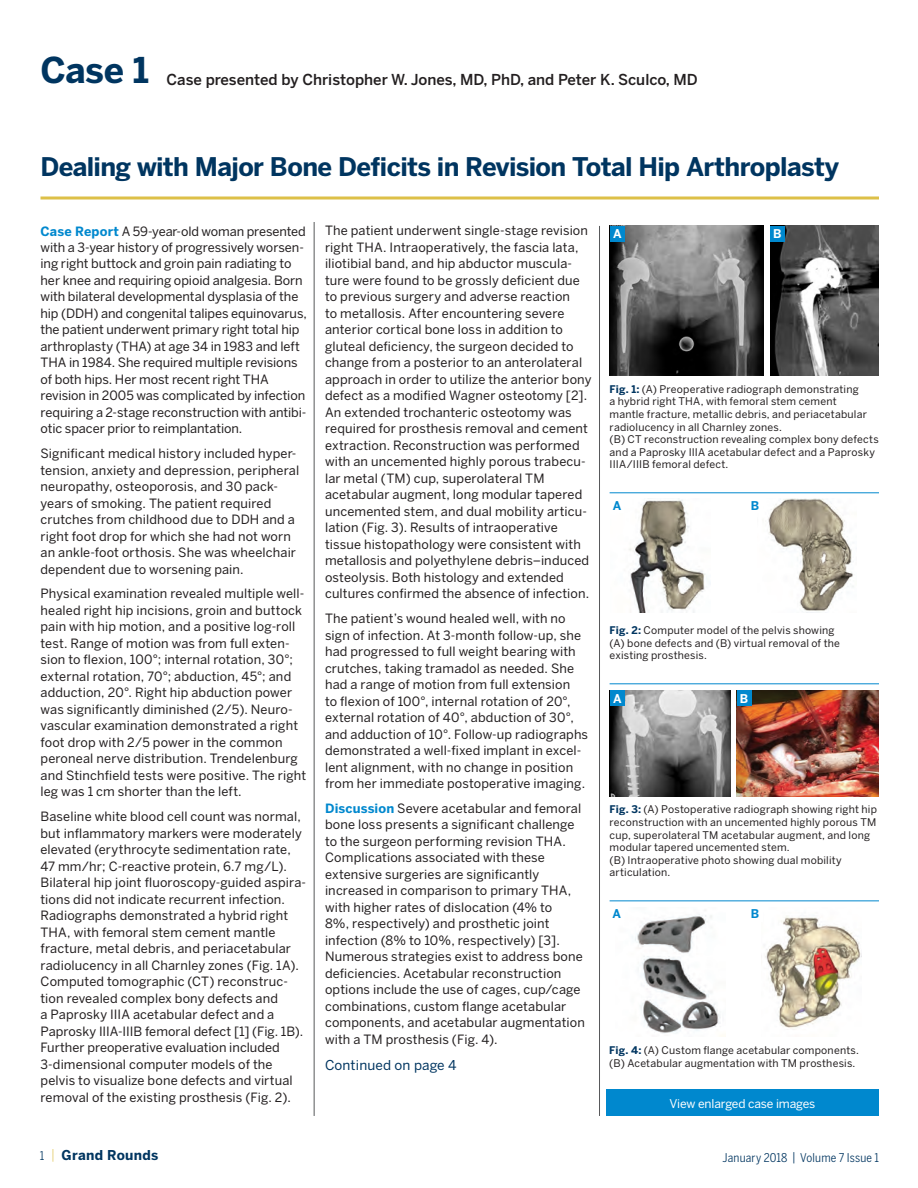
<style>
.page{position:relative;width:918px;height:1188px;background:#fff}
.page>*{position:absolute;margin:0;border:0;box-sizing:border-box;transform-origin:0 0}
._1_Headline{font:700 35.25px "Benton Sans";color:#003560}
._1_Headline-2{font:700 25.5px "Benton Sans";letter-spacing:-.025em;color:#003560}
.t1{font:500 15px "Benton Sans";color:#231f20}
.body_copy_final{font:13.5px "Benton Sans";letter-spacing:.01em;color:#003560}
.t2{font:700 13.5px "Benton Sans";letter-spacing:.02em;color:#003560}
.March_bodycopy{font:12.75px/16.5px "Benton Sans";letter-spacing:.01em;color:#231f20}
.t3{font:12px "Benton Sans Condensed";letter-spacing:.015em;color:#003560}
.t4{font:12px "Benton Sans";letter-spacing:-.01em;color:#fff}
.t5{font:700 12px "Benton Sans";color:#0088ce}
.t6{font:700 12px "Benton Sans";color:#fff}
.body_copy_final-2{font:10.5px/12.6px "Benton Sans";letter-spacing:.02em;color:#231f20}
.s1{font-weight:700;color:#0088ce}
.s2{font-family:"Benton Sans Condensed";font-weight:400;font-size:12px}
.s3{font-weight:300;color:#ddc048}
.s4{font-weight:700;color:#003560}
</style>
<div class="page">
<hr style="left:599px;top:226px;width:1px;height:890px;background:#57585a">
<svg style="left:40px;top:196px;width:839px;height:4px;background:#e5cf75"></svg>
<hr style="left:610px;top:683px;width:269px;height:1px;background:#0088ce">
<hr style="left:610px;top:900px;width:269px;height:1px;background:#0088ce">
<hr style="left:610px;top:492px;width:269px;height:1px;background:#0088ce">
<hr style="left:314px;top:222px;width:1px;height:894px;background:#57585a">
<img style="left:629px;top:498px;width:76px;height:114px">
<img style="left:768px;top:498px;width:86px;height:113px">
<img style="left:610px;top:691px;width:120px;height:105px">
<img style="left:737px;top:691px;width:142px;height:105px">
<div style="left:610px;top:691px;width:14px;height:15px;background:#0088ce"></div>
<div style="left:737px;top:691px;width:14px;height:15px;background:#0088ce"></div>
<img style="left:635px;top:910px;width:91px;height:127px">
<img style="left:765px;top:916px;width:96px;height:114px">
<img style="left:610px;top:226px;width:153px;height:149px">
<img style="left:770px;top:226px;width:109px;height:149px">
<div style="left:610px;top:226px;width:14px;height:15px;background:#0088ce"></div>
<div style="left:770px;top:226px;width:15px;height:15px;background:#0088ce"></div>
<div style="left:606px;top:1090px;width:273px;height:26px;background:#0088ce"></div>
<p class="_1_Headline" style="left:40px;top:48px;width:110px">Case 1</p>
<p class="t1" style="left:166px;top:70px;width:533px">Case presented by Christopher W. Jones, MD, PhD, and Peter K. Sculco, MD</p>
<p class="_1_Headline-2" style="left:40px;top:150px;width:800px">Dealing with Major Bone Deficits in Revision Total Hip Arthroplasty</p>
<p class="March_bodycopy" style="left:40px;top:223px;width:268px"><span class="s1">Case Report</span> A 59-year-old woman presented with a 3-year history of progressively worsen&shy;ing right buttock and groin pain radiating to her knee and requiring opioid analgesia. Born with bilateral developmental dysplasia of the hip (DDH) and congenital talipes equinovarus, the patient underwent primary right total hip arthroplasty (THA) at age 34 in 1983 and left THA in 1984. She required multiple revisions of both hips. Her most recent right THA revision in 2005 was complicated by infection requiring a 2-stage reconstruction with antibi&shy;otic spacer prior to reimplantation.</p>
<p class="March_bodycopy" style="left:40px;top:445px;width:260px">Significant medical history included hyper&shy;tension, anxiety and depression, peripheral neuropathy, osteoporosis, and 30 pack&shy;years of smoking. The patient required crutches from childhood due to DDH and a right foot drop for which she had not worn an ankle-foot orthosis. She was wheelchair dependent due to worsening pain.</p>
<p class="March_bodycopy" style="left:40px;top:586px;width:267px">Physical examination revealed multiple well&shy;healed right hip incisions, groin and buttock pain with hip motion, and a positive log-roll test. Range of motion was from full exten&shy;sion to flexion, 100°; internal rotation, 30°; external rotation, 70°; abduction, 45°; and adduction, 20°. Right hip abduction power was significantly diminished (2/5). Neuro&shy;vascular examination demonstrated a right foot drop with 2/5 power in the common peroneal nerve distribution. Trendelenburg and Stinchfield tests were positive. The right leg was 1 cm shorter than the left.</p>
<p class="March_bodycopy" style="left:40px;top:808px;width:267px">Baseline white blood cell count was normal, but inflammatory markers were moderately elevated (erythrocyte sedimentation rate, 47 mm/hr; C-reactive protein, 6.7 mg/L).<br>Bilateral hip joint fluoroscopy-guided aspira&shy;tions did not indicate recurrent infection.<br>Radiographs demonstrated a hybrid right THA, with femoral stem cement mantle fracture, metal debris, and periacetabular radiolucency in all Charnley zones (Fig. 1A).<br>Computed tomographic (CT) reconstruc&shy;tion revealed complex bony defects and<br>a Paprosky IIIA acetabular defect and a Paprosky IIIA-IIIB femoral defect [1] (Fig. 1B).<br>Further preoperative evaluation included 3-dimensional computer models of the pelvis to visualize bone defects and virtual removal of the existing prosthesis (Fig. 2).</p>
<p class="t2" style="left:40px;top:1146px;width:120px"><span class="s2">1</span> <span class="s3">|</span> Grand Rounds</p>
<p class="March_bodycopy" style="left:325px;top:223px;width:268px">The patient underwent single-stage revision right THA. Intraoperatively, the fascia lata, iliotibial band, and hip abductor muscula&shy;ture were found to be grossly deficient due to previous surgery and adverse reaction<br>to metallosis. After encountering severe anterior cortical bone loss in addition to gluteal deficiency, the surgeon decided to change from a posterior to an anterolateral approach in order to utilize the anterior bony defect as a modified Wagner osteotomy [2].<br>An extended trochanteric osteotomy was required for prosthesis removal and cement extraction. Reconstruction was performed with an uncemented highly porous trabecu&shy;lar metal (TM) cup, superolateral TM acetabular augment, long modular tapered uncemented stem, and dual mobility articu&shy;lation (Fig. 3). Results of intraoperative tissue histopathology were consistent with metallosis and polyethylene debris–induced osteolysis. Both histology and extended cultures confirmed the absence of infection.</p>
<p class="March_bodycopy" style="left:325px;top:610px;width:265px">The patient’s wound healed well, with no sign of infection. At 3-month follow-up, she had progressed to full weight bearing with crutches, taking tramadol as needed. She had a range of motion from full extension<br>to flexion of 100°, internal rotation of 20°, external rotation of 40°, abduction of 30°, and adduction of 10°. Follow-up radiographs demonstrated a well-fixed implant in excel&shy;lent alignment, with no change in position from her immediate postoperative imaging.</p>
<p class="March_bodycopy" style="left:325px;top:800px;width:261px"><span class="s1">Discussion</span> Severe acetabular and femoral bone loss presents a significant challenge to the surgeon performing revision THA.<br>Complications associated with these extensive surgeries are significantly increased in comparison to primary THA, with higher rates of dislocation (4% to<br>8%, respectively) and prosthetic joint infection (8% to 10%, respectively) [3].<br>Numerous strategies exist to address bone deficiencies. Acetabular reconstruction options include the use of cages, cup/cage combinations, custom flange acetabular components, and acetabular augmentation with a TM prosthesis (Fig. 4).</p>
<p class="body_copy_final" style="left:325px;top:1056px;width:133px">Continued on page 4</p>
<p class="t6" style="left:613px;top:226px;width:10px">A</p>
<p class="t6" style="left:773px;top:226px;width:10px">B</p>
<p class="body_copy_final-2" style="left:610px;top:383px;width:271px"><span class="s4">Fig. 1:</span> (A) Preoperative radiograph demonstrating<br>a hybrid right THA, with femoral stem cement<br>mantle fracture, metallic debris, and periacetabular radiolucency in all Charnley zones.<br>(B) CT reconstruction revealing complex bony defects and a Paprosky IIIA acetabular defect and a Paprosky IIIA/IIIB femoral defect.</p>
<p class="t5" style="left:613px;top:498px;width:10px">A</p>
<p class="t5" style="left:751px;top:498px;width:10px">B</p>
<p class="body_copy_final-2" style="left:610px;top:624px;width:232px"><span class="s4">Fig. 2:</span> Computer model of the pelvis showing (A) bone defects and (B) virtual removal of the existing prosthesis.</p>
<p class="t6" style="left:613px;top:691px;width:10px">A</p>
<p class="t6" style="left:740px;top:691px;width:10px">B</p>
<p class="body_copy_final-2" style="left:610px;top:803px;width:269px"><span class="s4">Fig. 3:</span> (A) Postoperative radiograph showing right hip reconstruction with an uncemented highly porous TM cup, superolateral TM acetabular augment, and long modular tapered uncemented stem.<br>(B) Intraoperative photo showing dual mobility articulation.</p>
<p class="t5" style="left:612px;top:907px;width:10px">A</p>
<p class="t5" style="left:751px;top:907px;width:10px">B</p>
<p class="body_copy_final-2" style="left:609px;top:1044px;width:251px"><span class="s4">Fig. 4:</span> (A) Custom flange acetabular components. (B) Acetabular augmentation with TM prosthesis.</p>
<p class="t4" style="left:670px;top:1096px;width:147px">View enlarged case images</p>
<p class="t3" style="left:723px;top:1151px;width:158px">January 2018 | Volume 7 Issue 1</p>
</div>
